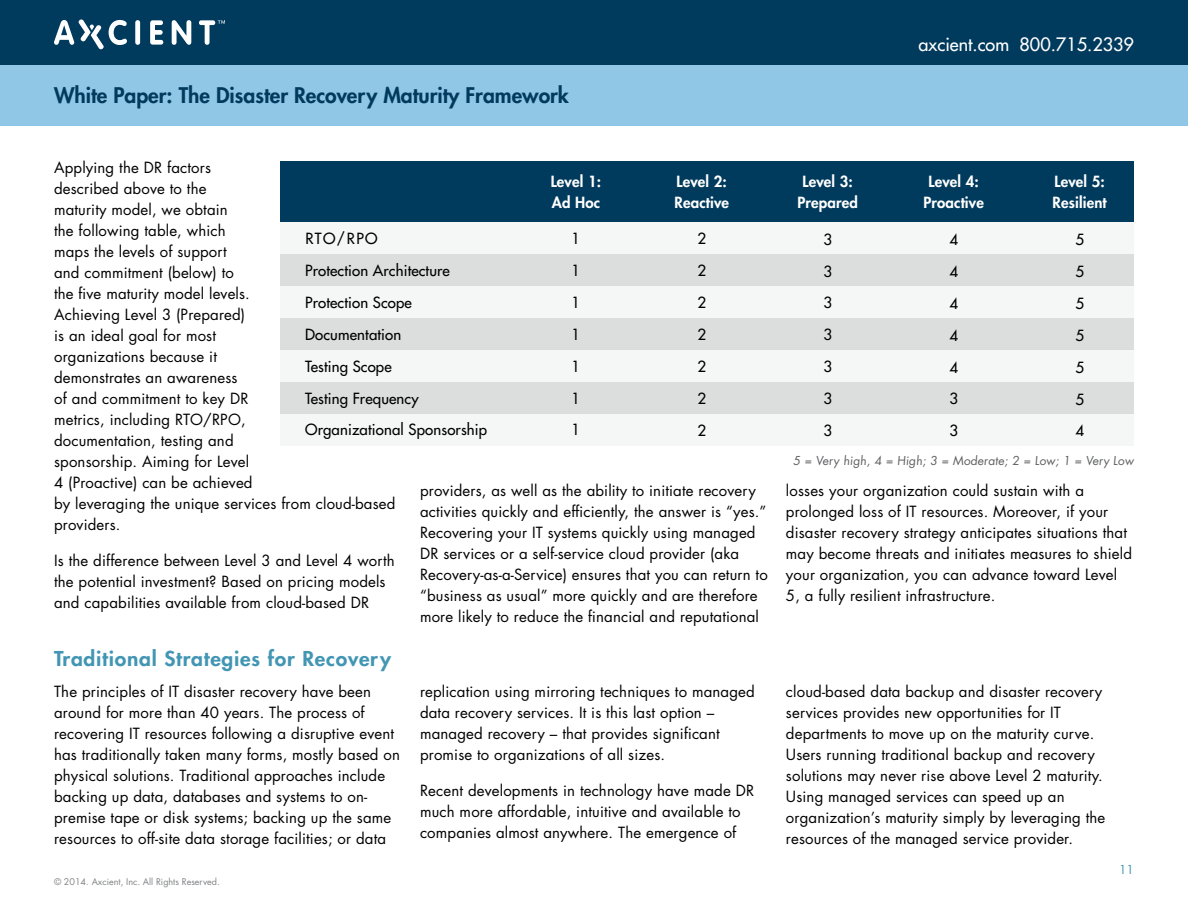
<style>
.page{position:relative;width:1188px;height:918px;background:#fff}
.page>*{position:absolute;margin:0;border:0;box-sizing:border-box;transform-origin:0 0}
.t1{font:800 21px "Futura Std";color:#003a5d}
.t2{font:800 19.95px "Futura Std";letter-spacing:.035em;color:#4296b4;scale:1.05 1}
.t3{font:500 18px "Futura Std";color:#fff}
.t4{font:15px/21px "Futura Std";letter-spacing:.01em;color:#000}
.t5{font:500 15px/32px "Futura Std";letter-spacing:.01em;color:#000}
.t6{font:800 15px/21px "Futura Std";letter-spacing:.01em;color:#fff}
.t7{font:12px "Futura Std";color:#5f6062}
.t8{font:12px "Futura Std";color:#4296b4}
.t9{font:9px "Futura Std";color:#808285}
</style>
<div class="page">
<div style="left:0;top:0;width:1188px;height:65px;background:#003a5d"></div>
<div style="left:0;top:65px;width:1188px;height:61px;background:#90c6e6"></div>
<svg style="left:54px;top:19px;width:73px;height:30px"></svg>
<div style="left:135px;top:20px;width:5px;height:25px;background:#fff;border-radius:3px"></div>
<svg style="left:150px;top:20px;width:13px;height:25px"></svg>
<svg style="left:172px;top:20px;width:19px;height:25px"></svg>
<svg style="left:199px;top:20px;width:26px;height:25px"></svg>
<div style="left:280px;top:254px;width:854px;height:32px;background:#dcdede"></div>
<div style="left:280px;top:318px;width:854px;height:32px;background:#dcdede"></div>
<div style="left:280px;top:382px;width:854px;height:31px;background:#dcdede"></div>
<div style="left:280px;top:222px;width:854px;height:32px;background:#f5f6f6"></div>
<div style="left:280px;top:286px;width:854px;height:32px;background:#f5f6f6"></div>
<div style="left:280px;top:413px;width:854px;height:33px;background:#f5f6f6"></div>
<div style="left:280px;top:350px;width:854px;height:32px;background:#f5f6f6"></div>
<div style="left:280px;top:161px;width:854px;height:61px;background:#003a5d"></div>
<h1 class="t1" style="left:54px;top:81px;width:516px">White Paper: The Disaster Recovery Maturity Framework</h1>
<p class="t3" style="left:919px;top:33px;width:217px">axcient.com 800.715.2339</p>
<p class="t4" style="left:54px;top:158px;width:343px">Applying the DR factors<br>described above to the<br>maturity model, we obtain<br>the following table, which<br>maps the levels of support<br>and commitment (below) to<br>the five maturity model levels.<br>Achieving Level 3 (Prepared)<br>is an ideal goal for most<br>organizations because it<br>demonstrates an awareness<br>of and commitment to key DR<br>metrics, including RTO/RPO,<br>documentation, testing and<br>sponsorship. Aiming for Level<br>4 (Proactive) can be achieved<br>by leveraging the unique services from cloud-based providers.</p>
<p class="t4" style="left:54px;top:551px;width:342px">Is the difference between Level 3 and Level 4 worth the potential investment? Based on pricing models and capabilities available from cloud-based DR</p>
<p class="t6" style="left:675px;top:171px;width:56px">Level 2:<br>Reactive</p>
<p class="t6" style="left:798px;top:171px;width:62px;text-align:center">Level 3:<br>Prepared</p>
<p class="t6" style="left:924px;top:171px;width:62px;text-align:center">Level 4:<br>Proactive</p>
<p class="t6" style="left:1053px;top:171px;width:56px">Level 5:<br>Resilient</p>
<p class="t6" style="left:551px;top:171px;width:52px">Level 1:<br>Ad Hoc</p>
<p class="t5" style="left:305px;top:223px;width:74px">RTO/RPO</p>
<p class="t5" style="left:572px;top:223px;width:10px">1</p>
<p class="t5" style="left:698px;top:223px;width:10px">2</p>
<p class="t5" style="left:824px;top:223px;width:10px">3</p>
<p class="t5" style="left:950px;top:223px;width:10px">4</p>
<p class="t5" style="left:1076px;top:224px;width:10px">5</p>
<p class="t5" style="left:572px;top:255px;width:10px">1</p>
<p class="t5" style="left:698px;top:255px;width:10px">2</p>
<p class="t5" style="left:824px;top:255px;width:10px">3</p>
<p class="t5" style="left:950px;top:255px;width:10px">4</p>
<p class="t5" style="left:1076px;top:256px;width:10px">5</p>
<p class="t5" style="left:572px;top:287px;width:10px">1</p>
<p class="t5" style="left:698px;top:287px;width:10px">2</p>
<p class="t5" style="left:824px;top:287px;width:10px">3</p>
<p class="t5" style="left:950px;top:287px;width:10px">4</p>
<p class="t5" style="left:1075px;top:287px;width:10px">5</p>
<p class="t5" style="left:572px;top:319px;width:10px">1</p>
<p class="t5" style="left:698px;top:319px;width:10px">2</p>
<p class="t5" style="left:824px;top:319px;width:10px">3</p>
<p class="t5" style="left:949px;top:319px;width:10px">4</p>
<p class="t5" style="left:1075px;top:320px;width:10px">5</p>
<p class="t5" style="left:572px;top:350px;width:10px">1</p>
<p class="t5" style="left:698px;top:351px;width:10px">2</p>
<p class="t5" style="left:823px;top:351px;width:10px">3</p>
<p class="t5" style="left:949px;top:351px;width:10px">4</p>
<p class="t5" style="left:1075px;top:351px;width:10px">5</p>
<p class="t5" style="left:572px;top:382px;width:10px">1</p>
<p class="t5" style="left:697px;top:382px;width:10px">2</p>
<p class="t5" style="left:823px;top:383px;width:10px">3</p>
<p class="t5" style="left:949px;top:383px;width:10px">3</p>
<p class="t5" style="left:1075px;top:383px;width:10px">5</p>
<p class="t5" style="left:571px;top:414px;width:10px">1</p>
<p class="t5" style="left:697px;top:414px;width:10px">2</p>
<p class="t5" style="left:823px;top:415px;width:10px">3</p>
<p class="t5" style="left:949px;top:415px;width:10px">3</p>
<p class="t5" style="left:1075px;top:415px;width:10px">4</p>
<p class="t5" style="left:305px;top:255px;width:184px">Protection Architecture<br>Protection Scope<br>Documentation<br>Testing Scope<br>Testing Frequency<br>Organizational Sponsorship</p>
<p class="t7" style="left:793px;top:453px;width:343px">5 = Very high, 4 = High; 3 = Moderate; 2 = Low; 1 = Very Low</p>
<p class="t4" style="left:420px;top:480px;width:349px">providers, as well as the ability to initiate recovery activities quickly and efficiently, the answer is “yes.” Recovering your IT systems quickly using managed DR services or a self-service cloud provider (aka Recovery-as-a-Service) ensures that you can return to “business as usual” more quickly and are therefore more likely to reduce the financial and reputational</p>
<p class="t4" style="left:786px;top:480px;width:348px">losses your organization could sustain with a prolonged loss of IT resources. Moreover, if your disaster recovery strategy anticipates situations that may become threats and initiates measures to shield your organization, you can advance toward Level 5, a fully resilient infrastructure.</p>
<h2 class="t2" style="left:54px;top:646px;width:322px">Traditional Strategies for Recovery</h2>
<p class="t4" style="left:54px;top:681px;width:347px">The principles of IT disaster recovery have been around for more than 40 years. The process of recovering IT resources following a disruptive event has traditionally taken many forms, mostly based on physical solutions. Traditional approaches include backing up data, databases and systems to on&shy;premise tape or disk systems; backing up the same resources to off-site data storage facilities; or data</p>
<p class="t4" style="left:420px;top:681px;width:336px">replication using mirroring techniques to managed data recovery services. It is this last option – managed recovery – that provides significant promise to organizations of all sizes.</p>
<p class="t4" style="left:420px;top:780px;width:336px">Recent developments in technology have made DR much more affordable, intuitive and available to companies almost anywhere. The emergence of</p>
<p class="t9" style="left:54px;top:876px;width:167px">© 2014. Axcient, Inc. All Rights Reserved.</p>
<p class="t4" style="left:786px;top:681px;width:321px">cloud-based data backup and disaster recovery services provides new opportunities for IT departments to move up on the maturity curve.<br>Users running traditional backup and recovery solutions may never rise above Level 2 maturity.<br>Using managed services can speed up an organization’s maturity simply by leveraging the resources of the managed service provider.</p>
<p class="t8" style="left:1119px;top:862px;width:16px">11</p>
</div>
